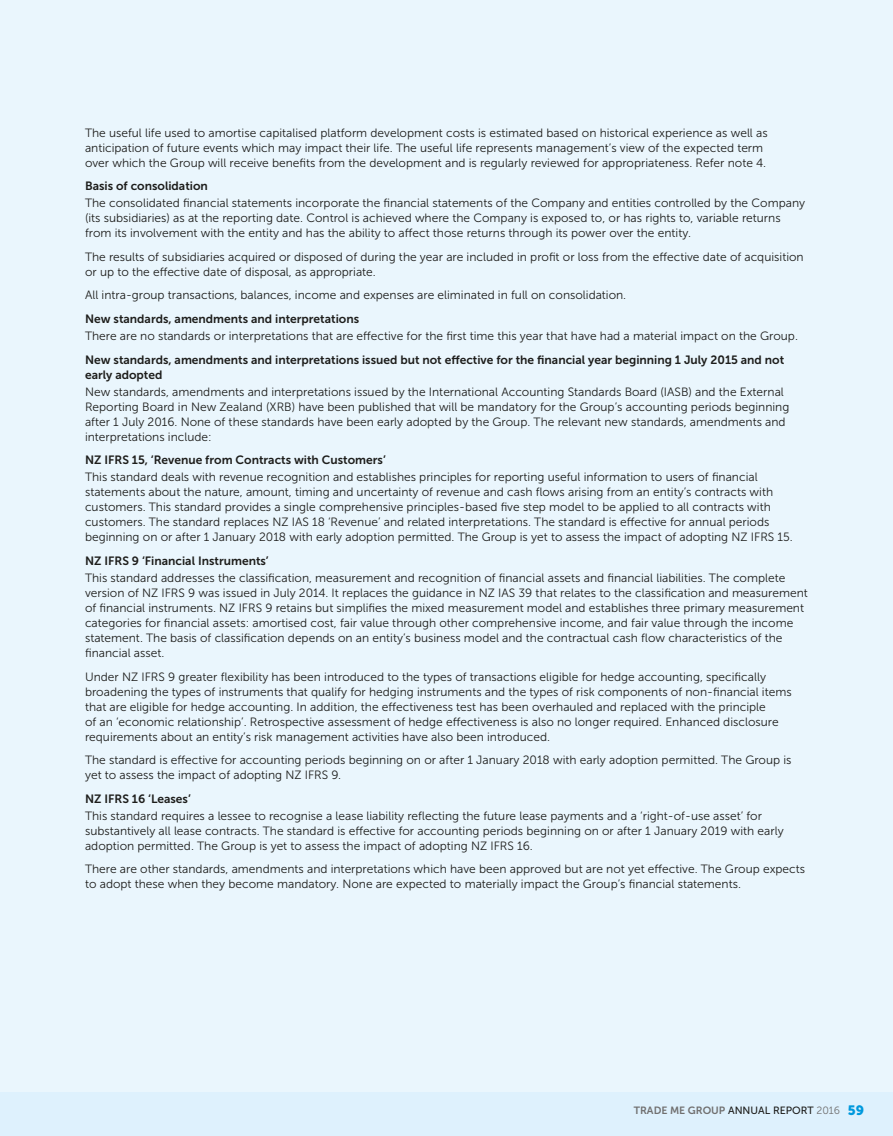
<style>
.page{position:relative;width:893px;height:1136px;background:#fff}
.page>*{position:absolute;margin:0;border:0;box-sizing:border-box;transform-origin:0 0}
.t1{font:12px/15px "Museo Sans 300";color:#1d1d1b}
.t2{font:12px/15px "Museo Sans 700";color:#1d1d1b}
.t3{font:10.5px "Museo Sans 700";color:#706f6f}
.s1{font-family:"Museo Sans 500";color:#1d1d1b}
.s2{font-family:"Museo Sans 300"}
.s3{font-family:"Museo Sans 900";font-size:13.5px;color:#09d}
</style>
<div class="page">
<div style="left:0;top:0;width:893px;height:1135px;background:#eaf6fd"></div>
<div style="left:0;top:1092px;width:893px;height:43px;background:#def1fd"></div>
<p class="t1" style="left:85px;top:125px;width:684px">The useful life used to amortise capitalised platform development costs is estimated based on historical experience as well as anticipation of future events which may impact their life. The useful life represents management’s view of the expected term over which the Group will receive benefits from the development and is regularly reviewed for appropriateness. Refer note 4.</p>
<p class="t2" style="left:85px;top:178px;width:124px">Basis of consolidation</p>
<p class="t1" style="left:85px;top:196px;width:721px">The consolidated financial statements incorporate the financial statements of the Company and entities controlled by the Company (its subsidiaries) as at the reporting date. Control is achieved where the Company is exposed to, or has rights to, variable returns from its involvement with the entity and has the ability to affect those returns through its power over the entity.</p>
<p class="t1" style="left:85px;top:249px;width:720px">The results of subsidiaries acquired or disposed of during the year are included in profit or loss from the effective date of acquisition or up to the effective date of disposal, as appropriate.</p>
<p class="t1" style="left:85px;top:288px;width:543px">All intra-group transactions, balances, income and expenses are eliminated in full on consolidation.</p>
<p class="t2" style="left:85px;top:311px;width:276px">New standards, amendments and interpretations</p>
<p class="t1" style="left:85px;top:328px;width:714px">There are no standards or interpretations that are effective for the first time this year that have had a material impact on the Group.</p>
<p class="t2" style="left:85px;top:352px;width:701px">New standards, amendments and interpretations issued but not effective for the financial year beginning 1 July 2015 and not early adopted</p>
<p class="t1" style="left:85px;top:384px;width:706px">New standards, amendments and interpretations issued by the International Accounting Standards Board (IASB) and the External Reporting Board in New Zealand (XRB) have been published that will be mandatory for the Group’s accounting periods beginning after 1 July 2016. None of these standards have been early adopted by the Group. The relevant new standards, amendments and interpretations include:</p>
<p class="t2" style="left:85px;top:452px;width:302px">NZ IFRS 15, ‘Revenue from Contracts with Customers’</p>
<p class="t1" style="left:85px;top:470px;width:709px">This standard deals with revenue recognition and establishes principles for reporting useful information to users of financial statements about the nature, amount, timing and uncertainty of revenue and cash flows arising from an entity’s contracts with customers. This standard provides a single comprehensive principles-based five step model to be applied to all contracts with customers. The standard replaces NZ IAS 18 ‘Revenue’ and related interpretations. The standard is effective for annual periods beginning on or after 1 January 2018 with early adoption permitted. The Group is yet to assess the impact of adopting NZ IFRS 15.</p>
<p class="t2" style="left:85px;top:553px;width:185px">NZ IFRS 9 ‘Financial Instruments’</p>
<p class="t1" style="left:85px;top:570px;width:724px">This standard addresses the classification, measurement and recognition of financial assets and financial liabilities. The complete version of NZ IFRS 9 was issued in July 2014. It replaces the guidance in NZ IAS 39 that relates to the classification and measurement of financial instruments. NZ IFRS 9 retains but simplifies the mixed measurement model and establishes three primary measurement categories for financial assets: amortised cost, fair value through other comprehensive income, and fair value through the income statement. The basis of classification depends on an entity’s business model and the contractual cash flow characteristics of the financial asset.</p>
<p class="t1" style="left:85px;top:669px;width:708px">Under NZ IFRS 9 greater flexibility has been introduced to the types of transactions eligible for hedge accounting, specifically broadening the types of instruments that qualify for hedging instruments and the types of risk components of non-financial items that are eligible for hedge accounting. In addition, the effectiveness test has been overhauled and replaced with the principle<br>of an ‘economic relationship’. Retrospective assessment of hedge effectiveness is also no longer required. Enhanced disclosure requirements about an entity’s risk management activities have also been introduced.</p>
<p class="t1" style="left:85px;top:752px;width:708px">The standard is effective for accounting periods beginning on or after 1 January 2018 with early adoption permitted. The Group is yet to assess the impact of adopting NZ IFRS 9.</p>
<p class="t2" style="left:85px;top:791px;width:107px">NZ IFRS 16 ‘Leases’</p>
<p class="t1" style="left:85px;top:808px;width:700px">This standard requires a lessee to recognise a lease liability reflecting the future lease payments and a ‘right-of-use asset’ for substantively all lease contracts. The standard is effective for accounting periods beginning on or after 1 January 2019 with early adoption permitted. The Group is yet to assess the impact of adopting NZ IFRS 16.</p>
<p class="t1" style="left:85px;top:861px;width:722px">There are other standards, amendments and interpretations which have been approved but are not yet effective. The Group expects to adopt these when they become mandatory. None are expected to materially impact the Group’s financial statements.</p>
<p class="t3" style="left:634px;top:1103px;width:232px">TRADE ME GROUP <span class="s1">ANNUAL REPORT</span> <span class="s2">2016</span> <span class="s3">59</span></p>
</div>
